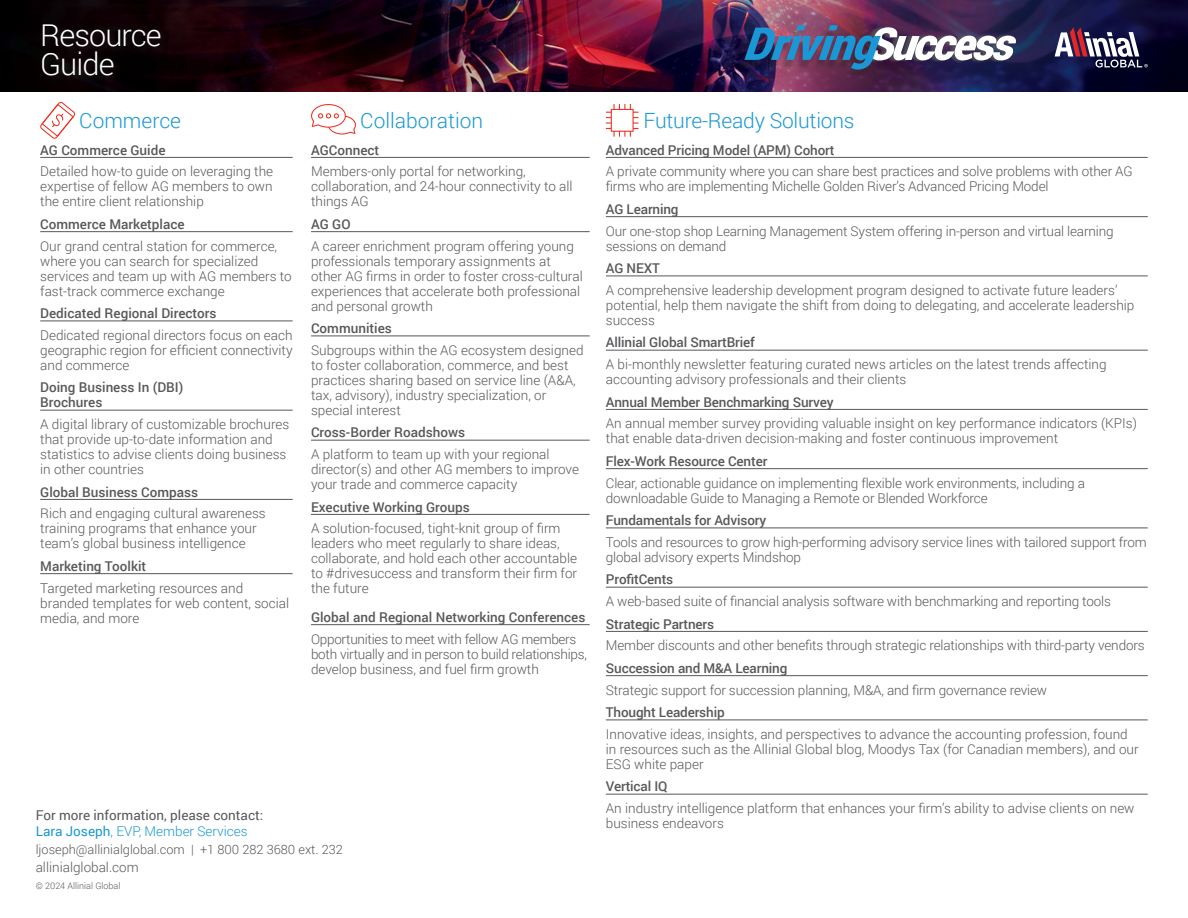
<style>
.page{position:relative;width:1188px;height:918px;background:#fff}
.page>*{position:absolute;margin:0;border:0;box-sizing:border-box;transform-origin:0 0}
.t1{font:300 30.75px/28.8px "Roboto";letter-spacing:-.03em;color:#fff}
.sub2{font:300 21px "Roboto";letter-spacing:-.005em;color:#1a98d6}
.t2{font:300 13.5px/15px "Roboto";color:#57585a}
.sub2-2{font:500 13.5px/15px "Roboto";color:#57585a}
.t3{font:300 13.5px/15px "Roboto";letter-spacing:-.02em;color:#57585a}
.t4{font:13.5px/16.2px "Roboto";color:#57585a}
.t5{font:300 12.75px "Roboto";color:#57585a}
.t6{font:300 9px "Roboto";color:#57585a}
.s1{color:#1a98d6}
.s2{font-weight:300;color:#1a98d6}
</style>
<div class="page">
<img style="left:551px;top:0;width:637px;height:92px">
<svg style="left:0;top:0;width:551px;height:92px;background:#210611"></svg>
<hr style="left:40px;top:157px;width:253px;height:1px;background:#57585a">
<hr style="left:40px;top:231px;width:253px;height:1px;background:#57585a">
<hr style="left:40px;top:321px;width:253px;height:1px;background:#57585a">
<hr style="left:40px;top:410px;width:253px;height:1px;background:#57585a">
<hr style="left:40px;top:499px;width:253px;height:1px;background:#57585a">
<hr style="left:40px;top:573px;width:253px;height:1px;background:#57585a">
<hr style="left:311px;top:157px;width:279px;height:1px;background:#57585a">
<hr style="left:311px;top:231px;width:279px;height:1px;background:#57585a">
<hr style="left:311px;top:336px;width:279px;height:1px;background:#57585a">
<hr style="left:311px;top:440px;width:279px;height:1px;background:#57585a">
<hr style="left:311px;top:514px;width:279px;height:1px;background:#57585a">
<hr style="left:311px;top:624px;width:279px;height:1px;background:#57585a">
<hr style="left:606px;top:157px;width:542px;height:1px;background:#57585a">
<hr style="left:606px;top:216px;width:542px;height:1px;background:#57585a">
<hr style="left:606px;top:276px;width:542px;height:1px;background:#57585a">
<hr style="left:606px;top:350px;width:542px;height:1px;background:#57585a">
<hr style="left:606px;top:409px;width:542px;height:1px;background:#57585a">
<hr style="left:606px;top:468px;width:542px;height:1px;background:#57585a">
<hr style="left:606px;top:528px;width:542px;height:1px;background:#57585a">
<hr style="left:606px;top:587px;width:542px;height:1px;background:#57585a">
<hr style="left:606px;top:631px;width:542px;height:1px;background:#57585a">
<hr style="left:606px;top:675px;width:542px;height:1px;background:#57585a">
<hr style="left:606px;top:720px;width:542px;height:1px;background:#57585a">
<hr style="left:606px;top:794px;width:542px;height:1px;background:#57585a">
<div style="left:41px;top:23px;width:127px;height:60px;background:#0c0306"></div>
<svg style="left:40px;top:102px;width:36px;height:37px"></svg>
<svg style="left:311px;top:104px;width:45px;height:31px"></svg>
<svg style="left:606px;top:104px;width:33px;height:33px"></svg>
<div style="left:738px;top:29px;width:142px;height:51px;background:#231f20;opacity:.3"></div>
<img style="left:743px;top:25px;width:275px;height:45px">
<svg style="left:1055px;top:27px;width:93px;height:41px"></svg>
<p class="t1" style="left:40px;top:20px;width:123px">Resource<br>Guide</p>
<p class="sub2" style="left:79px;top:106px;width:103px">Commerce</p>
<p class="sub2-2" style="left:40px;top:142px;width:127px">AG Commerce Guide</p>
<p class="t2" style="left:40px;top:164px;width:234px;text-align:justify">Detailed how-to guide on leveraging the expertise of fellow AG members to own the entire client relationship</p>
<p class="sub2-2" style="left:40px;top:216px;width:146px">Commerce Marketplace</p>
<p class="t2" style="left:40px;top:238px;width:253px">Our grand central station for commerce, where you can search for specialized services and team up with AG members to fast-track commerce exchange</p>
<p class="sub2-2" style="left:40px;top:305px;width:178px">Dedicated Regional Directors</p>
<p class="t2" style="left:40px;top:327px;width:254px;text-align:justify">Dedicated regional directors focus on each geographic region for efficient connectivity and commerce</p>
<p class="sub2-2" style="left:40px;top:380px;width:145px">Doing Business In (DBI)<br>Brochures</p>
<p class="t2" style="left:40px;top:416px;width:251px">A digital library of customizable brochures that provide up-to-date information and statistics to advise clients doing business in other countries</p>
<p class="sub2-2" style="left:40px;top:484px;width:160px">Global Business Compass</p>
<p class="t2" style="left:40px;top:506px;width:227px">Rich and engaging cultural awareness training programs that enhance your team’s global business intelligence</p>
<p class="sub2-2" style="left:40px;top:558px;width:108px">Marketing Toolkit</p>
<p class="t2" style="left:40px;top:580px;width:250px">Targeted marketing resources and branded templates for web content, social media, and more</p>
<p class="sub2" style="left:360px;top:106px;width:124px">Collaboration</p>
<p class="sub2-2" style="left:311px;top:142px;width:70px">AGConnect</p>
<p class="t2" style="left:311px;top:164px;width:263px">Members-only portal for networking, collaboration, and 24-hour connectivity to all things AG</p>
<p class="sub2-2" style="left:311px;top:216px;width:41px">AG GO</p>
<p class="t2" style="left:311px;top:238px;width:273px">A career enrichment program offering young professionals temporary assignments at other AG firms in order to foster cross-cultural experiences that accelerate both professional and personal growth</p>
<p class="sub2-2" style="left:311px;top:320px;width:82px">Communities</p>
<p class="t2" style="left:311px;top:342px;width:274px">Subgroups within the AG ecosystem designed to foster collaboration, commerce, and best practices sharing based on service line (A&amp;A, tax, advisory), industry specialization, or special interest</p>
<p class="sub2-2" style="left:311px;top:425px;width:156px">Cross-Border Roadshows</p>
<p class="t2" style="left:311px;top:446px;width:270px">A platform to team up with your regional director(s) and other AG members to improve your trade and commerce capacity</p>
<p class="sub2-2" style="left:311px;top:499px;width:160px">Executive Working Groups</p>
<p class="t2" style="left:311px;top:521px;width:268px">A solution-focused, tight-knit group of firm leaders who meet regularly to share ideas, collaborate, and hold each other accountable to #drivesuccess and transform their firm for the future</p>
<p class="sub2-2" style="left:311px;top:609px;width:276px">Global and Regional Networking Conferences</p>
<p class="t3" style="left:311px;top:631px;width:277px">Opportunities to meet with fellow AG members both virtually and in person to build relationships, develop business, and fuel firm growth</p>
<p class="t4" style="left:36px;top:806px;width:229px">For more information, please contact:<br><span class="s1">Lara Joseph</span><span class="s2">, EVP, Member Services</span></p>
<p class="t5" style="left:36px;top:841px;width:309px">ljoseph@allinialglobal.com | +1 800 282 3680 ext. 232</p>
<p class="t2" style="left:36px;top:859px;width:105px">allinialglobal.com</p>
<p class="t6" style="left:36px;top:879px;width:86px">© 2024 Allinial Global</p>
<p class="sub2" style="left:643px;top:106px;width:213px">Future-Ready Solutions</p>
<p class="sub2-2" style="left:606px;top:142px;width:230px">Advanced Pricing Model (APM) Cohort</p>
<p class="t2" style="left:606px;top:164px;width:528px">A private community where you can share best practices and solve problems with other AG firms who are implementing Michelle Golden River’s Advanced Pricing Model</p>
<p class="sub2-2" style="left:606px;top:201px;width:74px">AG Learning</p>
<p class="t2" style="left:606px;top:223px;width:509px">Our one-stop shop Learning Management System offering in-person and virtual learning sessions on demand</p>
<p class="sub2-2" style="left:606px;top:260px;width:56px">AG NEXT</p>
<p class="t2" style="left:606px;top:282px;width:530px">A comprehensive leadership development program designed to activate future leaders’ potential, help them navigate the shift from doing to delegating, and accelerate leadership success</p>
<p class="sub2-2" style="left:606px;top:335px;width:151px">Allinial Global SmartBrief</p>
<p class="t2" style="left:606px;top:356px;width:502px">A bi-monthly newsletter featuring curated news articles on the latest trends affecting accounting advisory professionals and their clients</p>
<p class="sub2-2" style="left:606px;top:394px;width:229px">Annual Member Benchmarking Survey</p>
<p class="t2" style="left:606px;top:416px;width:533px">An annual member survey providing valuable insight on key performance indicators (KPIs) that enable data-driven decision-making and foster continuous improvement</p>
<p class="sub2-2" style="left:606px;top:453px;width:163px">Flex-Work Resource Center</p>
<p class="t2" style="left:606px;top:475px;width:481px">Clear, actionable guidance on implementing flexible work environments, including a downloadable Guide to Managing a Remote or Blended Workforce</p>
<p class="sub2-2" style="left:606px;top:512px;width:162px">Fundamentals for Advisory</p>
<p class="t2" style="left:606px;top:534px;width:543px">Tools and resources to grow high-performing advisory service lines with tailored support from global advisory experts Mindshop</p>
<p class="sub2-2" style="left:606px;top:572px;width:69px">ProfitCents</p>
<p class="t2" style="left:606px;top:593px;width:507px">A web-based suite of financial analysis software with benchmarking and reporting tools</p>
<p class="sub2-2" style="left:606px;top:616px;width:110px">Strategic Partners</p>
<p class="t2" style="left:606px;top:638px;width:540px">Member discounts and other benefits through strategic relationships with third-party vendors</p>
<p class="sub2-2" style="left:606px;top:660px;width:183px">Succession and M&amp;A Learning</p>
<p class="t2" style="left:606px;top:682px;width:443px">Strategic support for succession planning, M&amp;A, and firm governance review</p>
<p class="sub2-2" style="left:606px;top:704px;width:120px">Thought Leadership</p>
<p class="t2" style="left:606px;top:726px;width:534px">Innovative ideas, insights, and perspectives to advance the accounting profession, found in resources such as the Allinial Global blog, Moodys Tax (for Canadian members), and our<br>ESG white paper</p>
<p class="sub2-2" style="left:606px;top:779px;width:63px">Vertical IQ</p>
<p class="t2" style="left:606px;top:800px;width:530px">An industry intelligence platform that enhances your firm’s ability to advise clients on new business endeavors</p>
</div>
